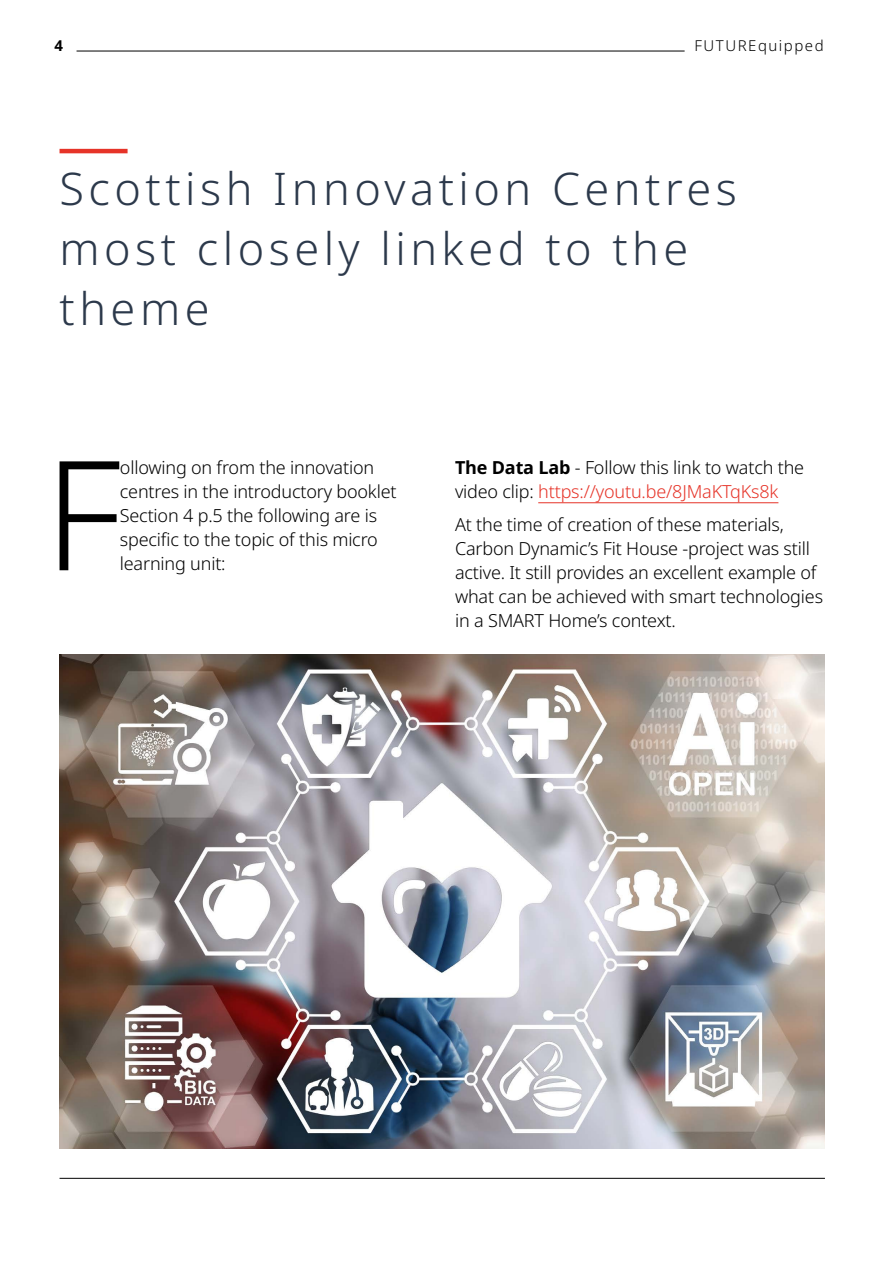
<style>
.page{position:relative;width:893px;height:1263px;background:#fff}
.page>*{position:absolute;margin:0;border:0;box-sizing:border-box;transform-origin:0 0}
.t1{font:300 152.4px "Noto Sans";color:#000}
.t2{font:300 45px/60px "Noto Sans";letter-spacing:.1em;color:#2c394b}
.t3{font:300 18px/24px "Noto Sans";letter-spacing:-.01em;color:#000}
.t4{font:300 15px "Noto Sans";letter-spacing:.1em;color:#000}
.t5{font:700 15px "Noto Sans";color:#000}
.s1{font-weight:700}
.s2{color:#e63328}
</style>
<div class="page">
<hr style="left:77px;top:51px;width:608px;height:1px;background:#000">
<hr style="left:60px;top:1178px;width:765px;height:1px;background:#000">
<hr style="left:60px;top:149px;width:68px;height:4px;background:#e63328">
<hr style="left:538px;top:502px;width:240px;height:1px;background:#e63328">
<img style="left:60px;top:655px;width:765px;height:493px">
<p class="t5" style="left:54px;top:35px;width:10px">4</p>
<p class="t4" style="left:694px;top:35px;width:131px">FUTUREquipped</p>
<h2 class="t2" style="left:60px;top:160px;width:679px">Scottish Innovation Centres most closely linked to the theme</h2>
<h1 class="t1" style="left:44px;top:408px;width:79px">F</h1>
<p class="t3" style="left:120px;top:456px;width:278px">ollowing on from the innovation centres in the introductory booklet<br>Section 4 p.5 the following are is specific to the topic of this micro learning unit:</p>
<p class="t3" style="left:455px;top:456px;width:351px"><span class="s1">The Data Lab</span> - Follow this link to watch the video clip: <span class="s2">https://youtu.be/8JMaKTqKs8k</span></p>
<p class="t3" style="left:455px;top:513px;width:370px">At the time of creation of these materials, Carbon Dynamic’s Fit House -project was still active. It still provides an excellent example of what can be achieved with smart technologies in a SMART Home’s context.</p>
</div>
